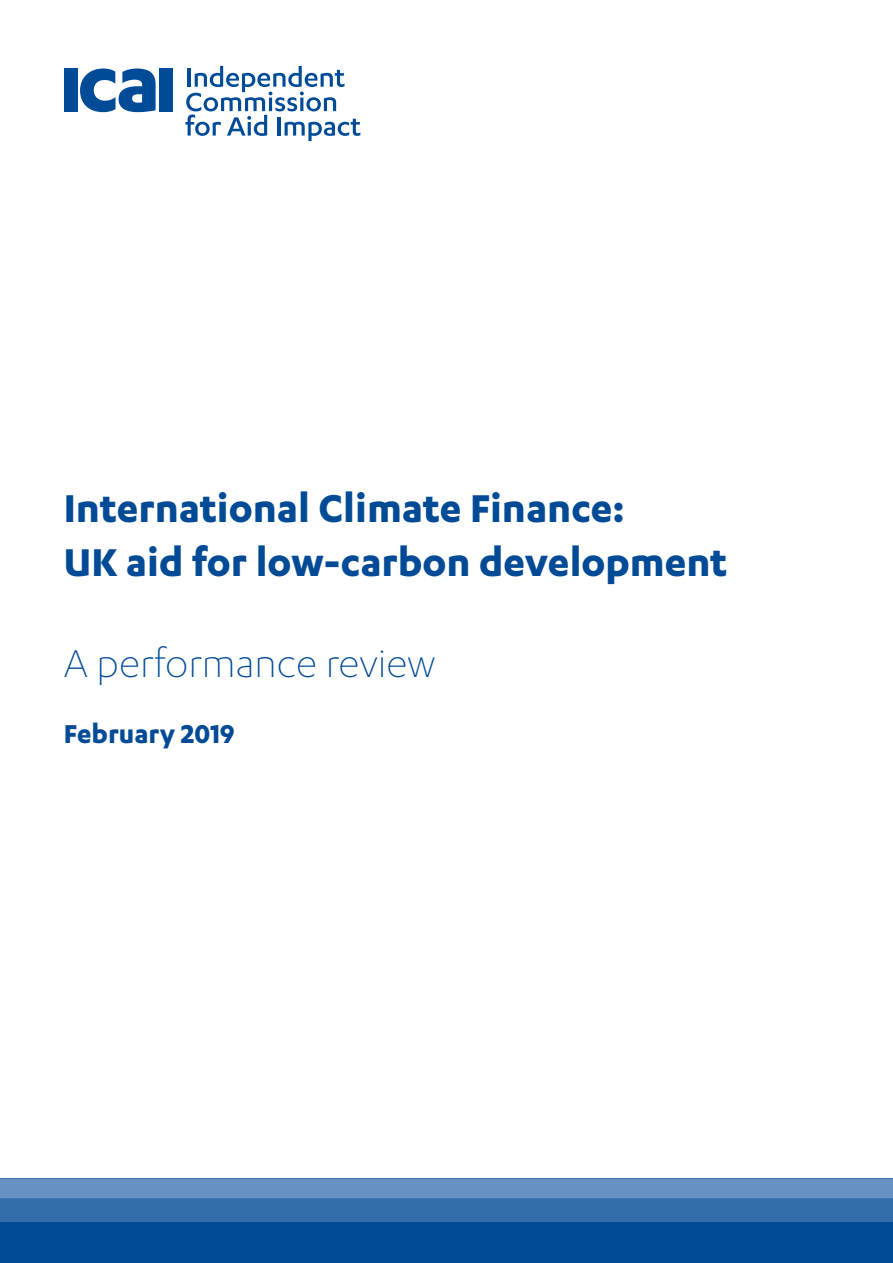
<style>
.page{position:relative;width:893px;height:1263px;background:#fff}
.page>*{position:absolute;margin:0;border:0;box-sizing:border-box;transform-origin:0 0}
.t1{font:700 45px/54px "Karbon";color:#004a96}
.t2{font:300 45px "Karbon";color:#004a96}
.t3{font:700 30px "Karbon";color:#004a96}
</style>
<div class="page">
<div style="left:0;top:1222px;width:893px;height:41px;background:#004a96"></div>
<div style="left:0;top:1199px;width:893px;height:23px;background:#336eab"></div>
<div style="left:0;top:1179px;width:893px;height:19px;background:#6691c2"></div>
<hr style="left:0;top:1178px;width:893px;height:1px;background:#3d75b0">
<hr style="left:0;top:1198px;width:893px;height:1px;background:#3d75b0">
<div style="left:64px;top:69px;width:13px;height:43px;background:#004b97"></div>
<svg style="left:80px;top:69px;width:76px;height:43px"></svg>
<div style="left:159px;top:69px;width:14px;height:43px;background:#004b97"></div>
<svg style="left:185px;top:66px;width:175px;height:75px"></svg>
<p class="t1" style="left:64px;top:479px;width:665px">International Climate Finance:<br>UK aid for low-carbon development</p>
<p class="t2" style="left:64px;top:638px;width:373px">A performance review</p>
<p class="t3" style="left:64px;top:716px;width:172px">February 2019</p>
</div>
